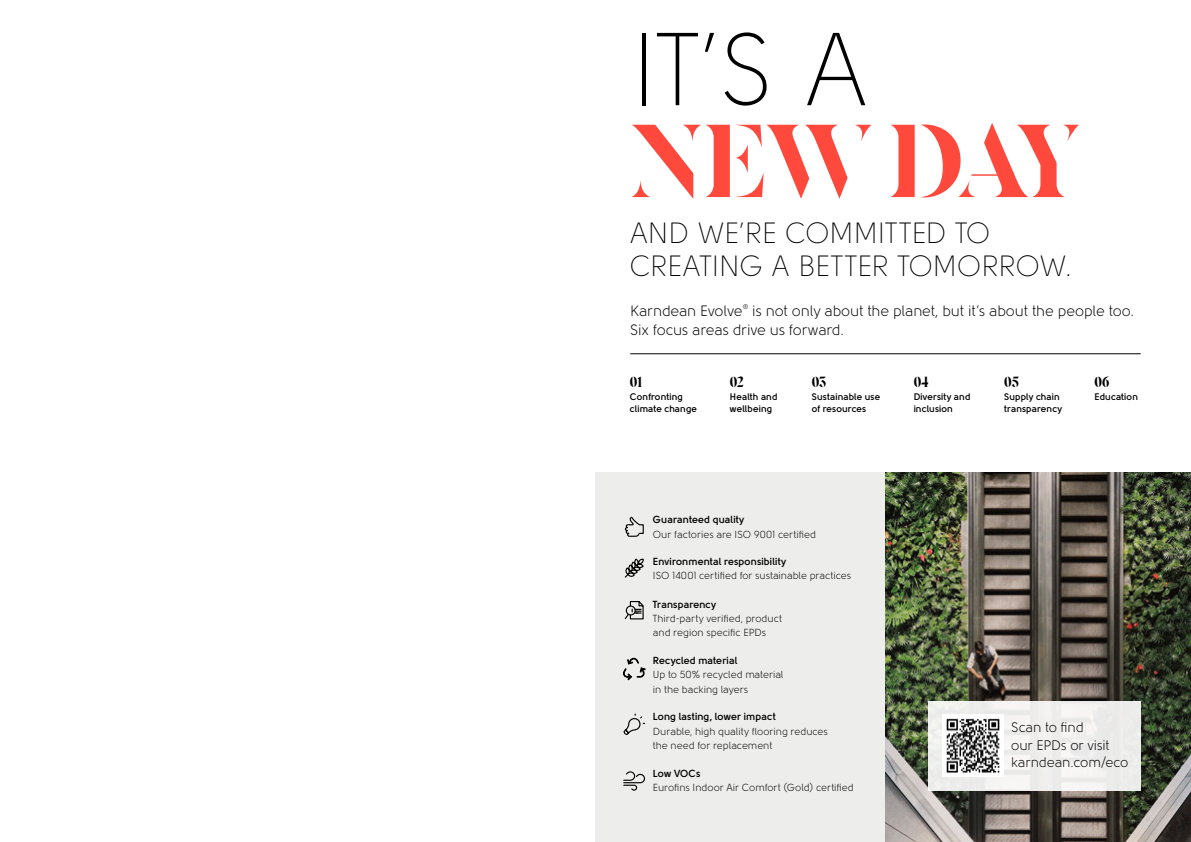
<style>
.page{position:relative;width:1191px;height:842px;background:#fff}
.page>*{position:absolute;margin:0;border:0;box-sizing:border-box;transform-origin:0 0}
.t1{font:103.3px/91.8px "Eksell Display Stencil";letter-spacing:-.01em;color:#fe493c}
.t2{font:300 29.3px "Solomon";letter-spacing:-.015em;color:#000}
.t3{font:15px/19px "Solomon";letter-spacing:-.015em;color:#000}
.t4{font:14.7px "Eksell Display Stencil";letter-spacing:-.005em;color:#000}
.t5{font:13.8px/17.5px "Solomon";letter-spacing:-.015em;color:#000}
.t6{font:10.2px/14.5px "Solomon";letter-spacing:-.005em;color:#000}
.t7{font:700 10.2px "Solomon";letter-spacing:.005em;color:#000}
.t8{font:700 9.5px/11.5px "Solomon";letter-spacing:.005em;color:#000}
.t9{font:7px "Solomon";color:#000}
.s1{font-family:"Solomon";font-weight:300;color:#000}
.s2{font-weight:700}
</style>
<div class="page">
<img style="left:885px;top:473px;width:306px;height:369px">
<div style="left:595px;top:473px;width:290px;height:369px;background:#ededec"></div>
<svg style="left:624px;top:472px;width:20px;height:65px"></svg>
<svg style="left:623px;top:713px;width:22px;height:22px"></svg>
<svg style="left:624px;top:558px;width:20px;height:20px"></svg>
<svg style="left:624px;top:601px;width:20px;height:19px"></svg>
<hr style="left:630px;top:354px;width:510px;height:1px;background:#000">
<div style="left:928px;top:701px;width:212px;height:89px;background:#eeeeec"></div>
<img style="left:942px;top:715px;width:61px;height:61px">
<svg style="left:623px;top:771px;width:22px;height:20px"></svg>
<svg style="left:623px;top:658px;width:23px;height:22px"></svg>
<p class="t1" style="left:630px;top:25px;width:451px"><span class="s1">IT’S A<br></span>NEW DAY</p>
<p class="t2" style="left:630px;top:217px;width:362px">AND WE’RE COMMITTED TO</p>
<p class="t2" style="left:630px;top:251px;width:443px">CREATING A BETTER TOMORROW.</p>
<p class="t3" style="left:630px;top:301px;width:114px">Karndean Evolve</p>
<p class="t9" style="left:742px;top:302px;width:7px">®</p>
<p class="t3" style="left:630px;top:301px;width:505px;text-indent:122px">is not only about the planet, but it’s about the people too.<br>Six focus areas drive us forward.</p>
<p class="t4" style="left:630px;top:374px;width:14px">01</p>
<p class="t4" style="left:730px;top:374px;width:15px">02</p>
<p class="t4" style="left:812px;top:374px;width:16px">03</p>
<p class="t4" style="left:913px;top:374px;width:17px">04</p>
<p class="t4" style="left:1004px;top:374px;width:16px">05</p>
<p class="t4" style="left:1094px;top:374px;width:16px">06</p>
<p class="t8" style="left:630px;top:391px;width:69px">Confronting climate change</p>
<p class="t8" style="left:730px;top:391px;width:49px">Health and wellbeing</p>
<p class="t8" style="left:812px;top:391px;width:70px">Sustainable use of resources</p>
<p class="t8" style="left:913px;top:391px;width:58px">Diversity and inclusion</p>
<p class="t8" style="left:1004px;top:391px;width:60px">Supply chain transparency</p>
<p class="t8" style="left:1094px;top:391px;width:45px">Education</p>
<p class="t6" style="left:653px;top:512px;width:164px"><span class="s2">Guaranteed quality<br></span>Our factories are ISO 9001 certified</p>
<p class="t7" style="left:653px;top:555px;width:135px">Environmental responsibility</p>
<p class="t6" style="left:653px;top:569px;width:200px">ISO 14001 certified for sustainable practices</p>
<p class="t7" style="left:653px;top:598px;width:65px">Transparency</p>
<p class="t6" style="left:653px;top:611px;width:131px">Third-party verified, product and region specific EPDs</p>
<p class="t7" style="left:653px;top:654px;width:86px">Recycled material</p>
<p class="t6" style="left:653px;top:668px;width:132px">Up to 50% recycled material in the backing layers</p>
<p class="t7" style="left:653px;top:711px;width:124px">Long lasting, lower impact</p>
<p class="t6" style="left:653px;top:724px;width:176px">Durable, high quality flooring reduces the need for replacement</p>
<p class="t7" style="left:653px;top:767px;width:49px">Low VOCs</p>
<p class="t6" style="left:653px;top:780px;width:202px">Eurofins Indoor Air Comfort (Gold) certified</p>
<p class="t5" style="left:1011px;top:719px;width:119px">Scan to find<br>our EPDs or visit karndean.com/eco</p>
</div>
